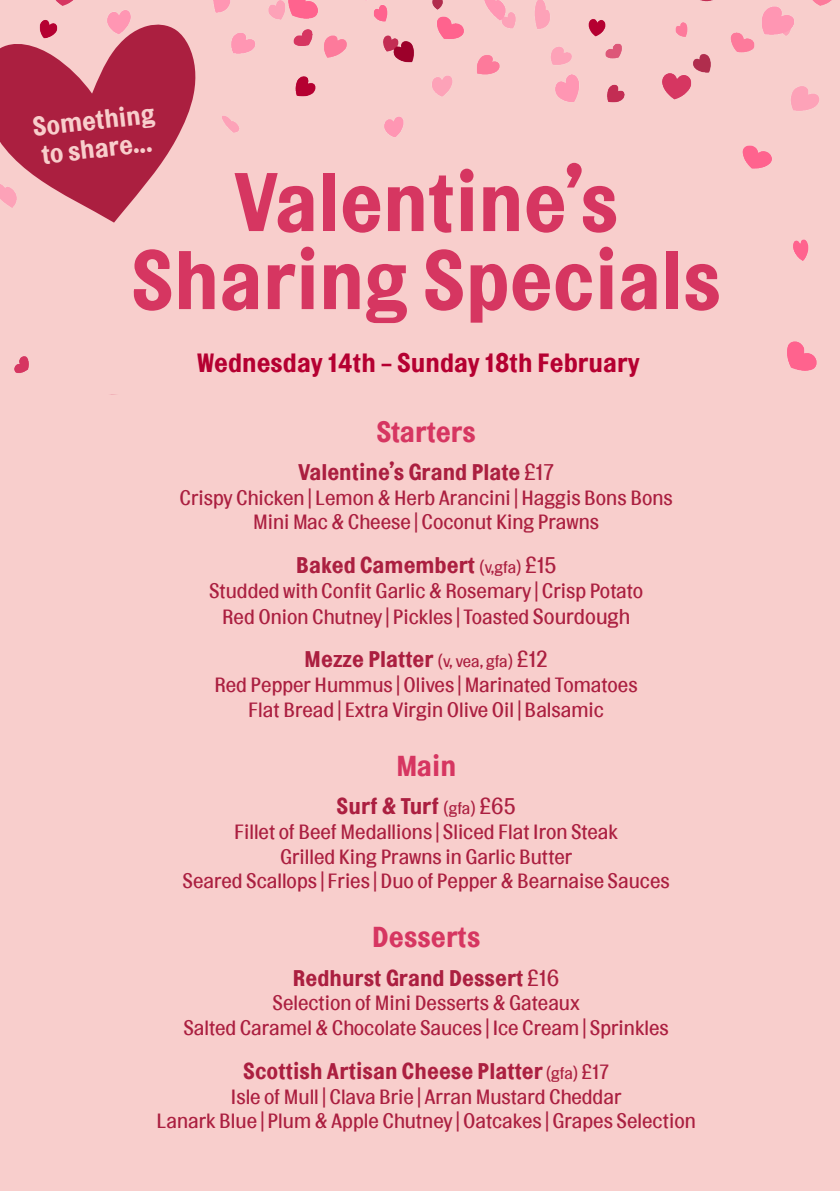
<style>
.page{position:relative;width:840px;height:1191px;background:#fff}
.page>*{position:absolute;margin:0;border:0;box-sizing:border-box;transform-origin:0 0}
.t1{font:700 81.8px "Topol";color:#d63661}
.t2{font:700 28.8px "Topol";color:#d63661}
.t3{font:700 26.2px "Topol";color:#b50031}
.t4{font:700 26.2px "Topol";color:#f8cecc}
.t5{font:700 22.6px "Topol";color:#ab1f40}
.t6{font:20.6px/24.6px "Topol";color:#ab1f40;text-align:center}
.s1{font-weight:400}
.s2{font-weight:400;font-size:16.4px}
.s3{font-size:21.4px}
.s4{font-weight:400;font-size:20.6px}
</style>
<div class="page">
<div style="left:0;top:0;width:839px;height:1191px;background:#f8cecc"></div>
<img style="left:14px;top:0;width:818px;height:373px">
<svg style="left:56px;top:124px;width:712px;height:271px"></svg>
<svg style="left:0;top:23px;width:197px;height:200px"></svg>
<p class="t4" style="left:31px;top:110px;width:124px;rotate:-6deg">Something</p>
<p class="t4" style="left:40px;top:137px;width:113px;rotate:-6deg">to share...</p>
<p class="t1" style="left:233px;top:151px;width:386px">Valentine’s</p>
<p class="t1" style="left:131px;top:229px;width:591px">Sharing Specials</p>
<p class="t3" style="left:197px;top:346px;width:444px">Wednesday 14th - Sunday 18th February</p>
<p class="t2" style="left:376px;top:413px;width:101px">Starters</p>
<p class="t5" style="left:298px;top:458px;width:257px">Valentine’s Grand Plate <span class="s1">£17</span></p>
<p class="t6" style="left:179px;top:485px;width:494px">Crispy Chicken | Lemon &amp; Herb Arancini | Haggis Bons Bons</p>
<p class="t6" style="left:253px;top:509px;width:347px">Mini Mac &amp; Cheese | Coconut King Prawns</p>
<p class="t5" style="left:296px;top:551px;width:262px">Baked Camembert <span class="s2">(v,gfa)</span> <span class="s1">£15</span></p>
<p class="t6" style="left:209px;top:578px;width:435px">Studded with Confit Garlic &amp; Rosemary | Crisp Potato</p>
<p class="t6" style="left:222px;top:603px;width:409px">Red Onion Chutney | Pickles | Toasted <span class="s3">Sourdough</span></p>
<p class="t5" style="left:304px;top:645px;width:245px">Mezze Platter <span class="s2">(v, vea, gfa)</span> <span class="s1">£12</span></p>
<p class="t6" style="left:214px;top:672px;width:424px">Red Pepper Hummus | Olives | Marinated Tomatoes</p>
<p class="t6" style="left:248px;top:696px;width:357px">Flat Bread | Extra Virgin Olive Oil | Balsamic</p>
<p class="t2" style="left:396px;top:747px;width:62px">Main</p>
<p class="t5" style="left:336px;top:792px;width:180px">Surf &amp; Turf <span class="s2">(gfa)</span> <span class="s1">£65</span></p>
<p class="t6" style="left:234px;top:819px;width:385px">Fillet of Beef Medallions | Sliced Flat Iron Steak</p>
<p class="t6" style="left:280px;top:843px;width:293px">Grilled King Prawns in Garlic Butter</p>
<p class="t6" style="left:182px;top:868px;width:488px">Seared Scallops | Fries | Duo of Pepper &amp; Bearnaise Sauces</p>
<p class="t2" style="left:371px;top:919px;width:110px">Desserts</p>
<p class="t5" style="left:292px;top:963px;width:268px">Redhurst Grand Dessert <span class="s1">£16</span></p>
<p class="t6" style="left:272px;top:990px;width:309px">Selection of Mini Desserts &amp; Gateaux</p>
<p class="t6" style="left:183px;top:1015px;width:487px">Salted Caramel &amp; Chocolate Sauces | Ice Cream | Sprinkles</p>
<p class="t5" style="left:243px;top:1056px;width:367px">Scottish Artisan Cheese Platter <span class="s2">(gfa)</span> <span class="s4">£17</span></p>
<p class="t6" style="left:156px;top:1083px;width:540px">Isle of Mull | Clava Brie | Arran Mustard Cheddar<br>Lanark Blue | Plum &amp; Apple Chutney | Oatcakes | Grapes Selection</p>
</div>
